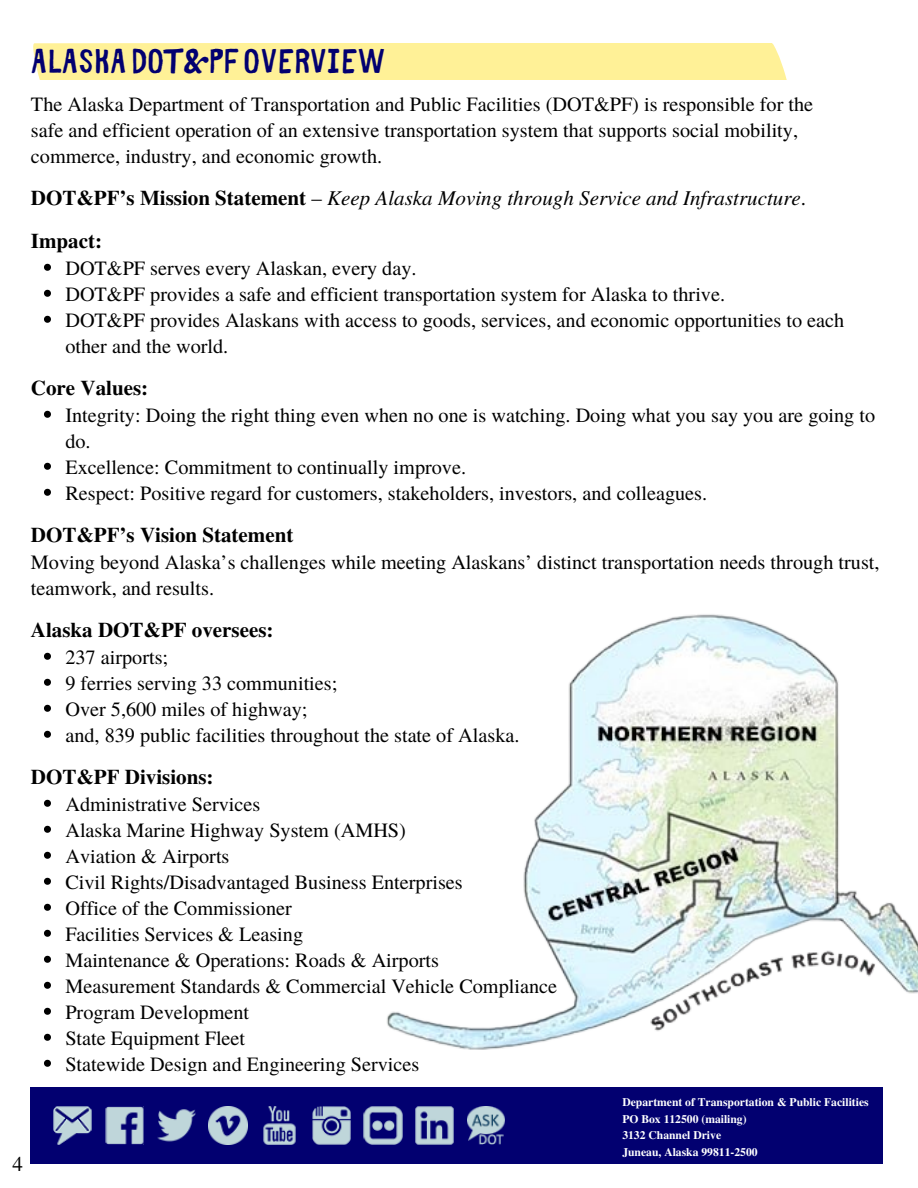
<style>
.page{position:relative;width:918px;height:1188px;background:#fff}
.page>*{position:absolute;margin:0;border:0;box-sizing:border-box;transform-origin:0 0}
.t1{font:34.5px "Bike Park";color:#020070}
.t2{font:italic 21px/43px "Te X Gyre Termes";color:#000}
.t3{font:700 21px "Te X Gyre Termes";color:#000}
.t4{font:21px "Te X Gyre Termes";color:#000}
.t5{font:20.25px/26px "Te X Gyre Termes";color:#000}
.t6{font:700 11.55px/16.5px "Te X Gyre Termes";color:#fff}
.s1{font-weight:700;font-style:normal}
.s2{font-style:normal}
</style>
<div class="page">
<div style="left:33px;top:44px;width:754px;height:36px;background:#fff197"></div>
<div style="left:31px;top:1087px;width:852px;height:77px;background:#020070"></div>
<img style="left:263px;top:1107px;width:33px;height:38px">
<img style="left:54px;top:1107px;width:38px;height:38px">
<svg style="left:44px;top:264px;width:7px;height:7px"></svg>
<svg style="left:44px;top:290px;width:7px;height:7px"></svg>
<svg style="left:44px;top:316px;width:7px;height:7px"></svg>
<svg style="left:44px;top:411px;width:7px;height:7px"></svg>
<svg style="left:44px;top:463px;width:7px;height:7px"></svg>
<svg style="left:44px;top:489px;width:7px;height:7px"></svg>
<svg style="left:44px;top:653px;width:7px;height:7px"></svg>
<svg style="left:44px;top:679px;width:7px;height:7px"></svg>
<svg style="left:44px;top:705px;width:7px;height:7px"></svg>
<svg style="left:44px;top:731px;width:7px;height:7px"></svg>
<svg style="left:44px;top:800px;width:7px;height:7px"></svg>
<svg style="left:44px;top:826px;width:7px;height:7px"></svg>
<svg style="left:44px;top:852px;width:7px;height:7px"></svg>
<svg style="left:44px;top:878px;width:7px;height:7px"></svg>
<svg style="left:44px;top:904px;width:7px;height:7px"></svg>
<svg style="left:44px;top:930px;width:7px;height:7px"></svg>
<svg style="left:44px;top:956px;width:7px;height:7px"></svg>
<svg style="left:44px;top:982px;width:7px;height:7px"></svg>
<svg style="left:44px;top:1008px;width:7px;height:7px"></svg>
<svg style="left:44px;top:1034px;width:7px;height:7px"></svg>
<svg style="left:44px;top:1060px;width:7px;height:7px"></svg>
<img style="left:157px;top:1109px;width:39px;height:33px">
<img style="left:209px;top:1107px;width:38px;height:38px">
<img style="left:312px;top:1107px;width:38px;height:38px">
<img style="left:364px;top:1107px;width:38px;height:38px">
<img style="left:416px;top:1107px;width:38px;height:38px">
<img style="left:106px;top:1107px;width:38px;height:38px">
<img style="left:467px;top:1107px;width:38px;height:38px">
<img style="left:387px;top:614px;width:531px;height:436px">
<h1 class="t1" style="left:31px;top:32px;width:355px">ALASKA DOT&amp; PF OVERVIEW</h1>
<p class="t5" style="left:31px;top:90px;width:784px">The Alaska Department of Transportation and Public Facilities (DOT&amp;PF) is responsible for the safe and efficient operation of an extensive transportation system that supports social mobility, commerce, industry, and economic growth.</p>
<p class="t2" style="left:31px;top:175px;width:777px"><span class="s1">DOT&amp;PF’s Mission Statement</span> <span class="s2">–</span> Keep Alaska Moving through Service and Infrastructure<span class="s2">.<br></span><span class="s1">Impact:</span></p>
<p class="t5" style="left:65px;top:254px;width:780px">DOT&amp;PF serves every Alaskan, every day.<br>DOT&amp;PF provides a safe and efficient transportation system for Alaska to thrive.<br>DOT&amp;PF provides Alaskans with access to goods, services, and economic opportunities to each other and the world.</p>
<p class="t3" style="left:31px;top:371px;width:119px">Core Values:</p>
<p class="t5" style="left:65px;top:401px;width:811px">Integrity: Doing the right thing even when no one is watching. Doing what you say you are going to do.<br>Excellence: Commitment to continually improve.<br>Respect: Positive regard for customers, stakeholders, investors, and colleagues.</p>
<p class="t3" style="left:31px;top:518px;width:264px">DOT&amp;PF’s Vision Statement</p>
<p class="t5" style="left:31px;top:548px;width:850px">Moving beyond Alaska’s challenges while meeting Alaskans’ distinct transportation needs through trust, teamwork, and results.</p>
<p class="t3" style="left:31px;top:613px;width:244px">Alaska DOT&amp;PF oversees:</p>
<p class="t5" style="left:65px;top:643px;width:456px">237 airports;<br>9 ferries serving 33 communities;<br>Over 5,600 miles of highway;<br>and, 839 public facilities throughout the state of Alaska.</p>
<p class="t3" style="left:31px;top:760px;width:184px">DOT&amp;PF Divisions:</p>
<p class="t5" style="left:65px;top:790px;width:493px">Administrative Services<br>Alaska Marine Highway System (AMHS)<br>Aviation &amp; Airports<br>Civil Rights/Disadvantaged Business Enterprises<br>Office of the Commissioner<br>Facilities Services &amp; Leasing<br>Maintenance &amp; Operations: Roads &amp; Airports<br>Measurement Standards &amp; Commercial Vehicle Compliance Program Development<br>State Equipment Fleet<br>Statewide Design and Engineering Services</p>
<p class="t4" style="left:12px;top:1148px;width:12px">4</p>
<p class="t6" style="left:622px;top:1094px;width:248px">Department of Transportation &amp; Public Facilities<br>PO Box 112500 (mailing)<br>3132 Channel Drive<br>Juneau, Alaska 99811-2500</p>
</div>
